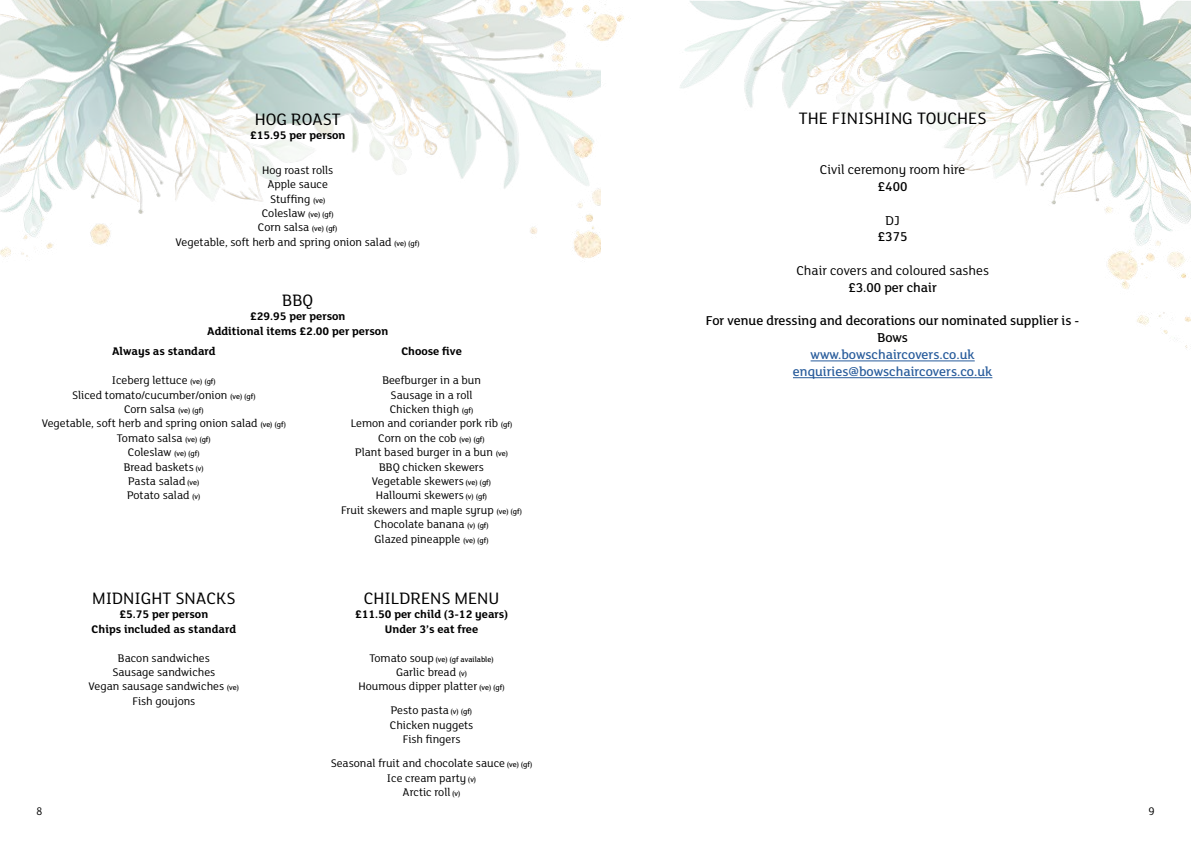
<style>
.page{position:relative;width:1191px;height:842px;background:#fff}
.page>*{position:absolute;margin:0;border:0;box-sizing:border-box;transform-origin:0 0}
.t1{font:18px "FS Lola";color:#000}
.t2{font:500 14px/16.8px "FS Lola";color:#000;text-align:center}
.t3{font:500 14px/16.8px "FS Lola";color:#275b9b;text-align:center}
.t4{font:14px "FS Lola";color:#000}
.t5{font:12px/14.4px "FS Lola";color:#000;text-align:center}
.t6{font:700 12px/14.4px "FS Lola";color:#000;text-align:center}
.t7{font:500 8px "FS Lola";color:#000}
.s1{font-weight:500;font-size:8px}
.s2{font-weight:400;font-size:12px}
</style>
<div class="page">
<img style="left:0;top:0;width:534px;height:257px">
<img style="left:534px;top:0;width:657px;height:348px">
<hr style="left:810px;top:360px;width:164px;height:1px;background:#275b9b">
<hr style="left:793px;top:377px;width:199px;height:1px;background:#275b9b">
<h1 class="t1" style="left:255px;top:107px;width:88px">HOG ROAST</h1>
<p class="t6" style="left:250px;top:128px;width:97px">£15.95 per person</p>
<p class="t5" style="left:176px;top:162px;width:246px">Hog roast rolls<br>Apple sauce<br>Stuffing <span class="s1">(ve)<br></span>Coleslaw <span class="s1">(ve) (gf)<br></span>Corn salsa <span class="s1">(ve) (gf)<br></span>Vegetable, soft herb and spring onion salad <span class="s1">(ve) (gf)</span></p>
<h1 class="t1" style="left:282px;top:288px;width:32px">BBQ</h1>
<p class="t6" style="left:207px;top:308px;width:182px">£29.95 per person<br>Additional items £2.00 per person</p>
<p class="t6" style="left:112px;top:344px;width:105px">Always as standard</p>
<p class="t5" style="left:42px;top:372px;width:246px">Iceberg lettuce <span class="s1">(ve) (gf)<br></span>Sliced tomato/cucumber/onion <span class="s1">(ve) (gf)<br></span>Corn salsa <span class="s1">(ve) (gf)<br></span>Vegetable, soft herb and spring onion salad <span class="s1">(ve) (gf)<br></span>Tomato salsa <span class="s1">(ve) (gf)<br></span>Coleslaw <span class="s1">(ve) (gf)<br></span>Bread baskets <span class="s1">(v)<br></span>Pasta salad <span class="s1">(ve)<br></span>Potato salad <span class="s1">(v)</span></p>
<p class="t6" style="left:401px;top:344px;width:62px">Choose five</p>
<p class="t5" style="left:341px;top:372px;width:182px">Beefburger in a bun<br>Sausage in a roll<br>Chicken thigh <span class="s1">(gf)<br></span>Lemon and coriander pork rib <span class="s1">(gf)<br></span>Corn on the cob <span class="s1">(ve) (gf)<br></span>Plant based burger in a bun <span class="s1">(ve)<br></span>BBQ chicken skewers<br>Vegetable skewers <span class="s1">(ve) (gf)<br></span>Halloumi skewers <span class="s1">(v) (gf)<br></span>Fruit skewers and maple syrup <span class="s1">(ve) (gf)<br></span>Chocolate banana <span class="s1">(v) (gf)<br></span>Glazed pineapple <span class="s1">(ve) (gf)</span></p>
<h1 class="t1" style="left:92px;top:586px;width:145px">MIDNIGHT SNACKS</h1>
<p class="t6" style="left:92px;top:607px;width:146px">£5.75 per person<br>Chips included as standard</p>
<p class="t5" style="left:89px;top:650px;width:152px">Bacon sandwiches<br>Sausage sandwiches<br>Vegan sausage sandwiches <span class="s1">(ve)<br></span>Fish goujons</p>
<h1 class="t1" style="left:364px;top:586px;width:137px">CHILDRENS MENU</h1>
<p class="t6" style="left:355px;top:607px;width:154px">£11.50 per child (3-12 years)<br>Under 3’s eat free</p>
<p class="t7" style="left:369px;top:654px;width:126px"><span class="s2">Tomato soup</span> (ve) (gf available)</p>
<p class="t5" style="left:358px;top:664px;width:148px">Garlic bread <span class="s1">(v)<br></span>Houmous dipper platter <span class="s1">(ve) (gf)</span></p>
<p class="t5" style="left:390px;top:703px;width:85px">Pesto pasta <span class="s1">(v) (gf)<br></span>Chicken nuggets<br>Fish fingers</p>
<p class="t5" style="left:331px;top:755px;width:203px">Seasonal fruit and chocolate sauce <span class="s1">(ve) (gf)<br></span>Ice cream party <span class="s1">(v)<br></span>Arctic roll <span class="s1">(v)</span></p>
<h1 class="t1" style="left:799px;top:106px;width:189px">THE FINISHING TOUCHES</h1>
<p class="t4" style="left:820px;top:160px;width:147px">Civil ceremony room hire</p>
<p class="t2" style="left:878px;top:178px;width:31px">£400</p>
<p class="t4" style="left:885px;top:211px;width:16px">DJ</p>
<p class="t2" style="left:878px;top:228px;width:31px">£375</p>
<p class="t4" style="left:796px;top:261px;width:194px">Chair covers and coloured sashes</p>
<p class="t2" style="left:848px;top:278px;width:90px">£3.00 per chair</p>
<p class="t2" style="left:706px;top:312px;width:375px">For venue dressing and decorations our nominated supplier is -<br>Bows</p>
<p class="t3" style="left:793px;top:346px;width:201px">www.bowschaircovers.co.uk enquiries@bowschaircovers.co.uk</p>
<p class="t5" style="left:36px;top:803px;width:8px">8</p>
<p class="t5" style="left:1148px;top:803px;width:8px">9</p>
</div>
